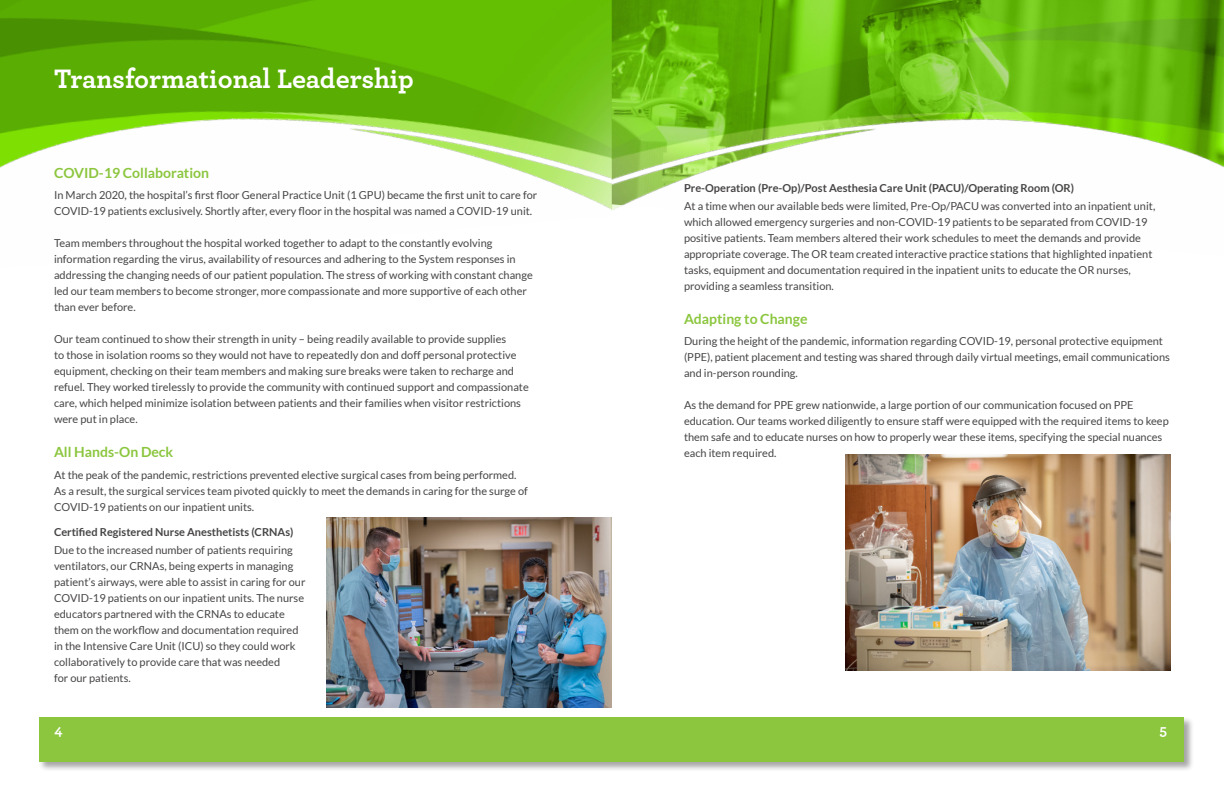
<style>
.page{position:relative;width:1224px;height:792px;background:#fff}
.page>*{position:absolute;margin:0;border:0;box-sizing:border-box;transform-origin:0 0}
.Header_2{font:700 28px "Archer";letter-spacing:-.005em;color:#fff}
.t1{font:700 15px "Archer";color:#fff}
.S1_Green{font:700 14px "Lato";color:#8bc63e}
.Body_1{font:11px/16px "Lato";color:#474444}
.S2_Grey{font:700 11px "Lato";color:#474444}
</style>
<div class="page">
<div style="left:39px;top:716px;width:1155px;height:56px;background:#231f20;opacity:.4"></div>
<div style="left:40px;top:717px;width:1144px;height:45px;background:#8bc63e"></div>
<img style="left:0;top:0;width:575px;height:193px">
<img style="left:327px;top:517px;width:285px;height:190px">
<img style="left:575px;top:0;width:649px;height:210px">
<img style="left:846px;top:454px;width:324px;height:217px">
<p class="Header_2" style="left:54px;top:57px;width:361px">Transformational Leadership</p>
<p class="S1_Green" style="left:54px;top:165px;width:157px">COVID-19 Collaboration</p>
<p class="Body_1" style="left:54px;top:187px;width:485px">In March 2020, the hospital’s first floor General Practice Unit (1 GPU) became the first unit to care for<br>COVID-19 patients exclusively. Shortly after, every floor in the hospital was named a COVID-19 unit.</p>
<p class="Body_1" style="left:54px;top:235px;width:480px">Team members throughout the hospital worked together to adapt to the constantly evolving information regarding the virus, availability of resources and adhering to the System responses in addressing the changing needs of our patient population. The stress of working with constant change led our team members to become stronger, more compassionate and more supportive of each other than ever before.</p>
<p class="Body_1" style="left:54px;top:331px;width:476px">Our team continued to show their strength in unity – being readily available to provide supplies<br>to those in isolation rooms so they would not have to repeatedly don and doff personal protective equipment, checking on their team members and making sure breaks were taken to recharge and refuel. They worked tirelessly to provide the community with continued support and compassionate care, which helped minimize isolation between patients and their families when visitor restrictions were put in place.</p>
<p class="S1_Green" style="left:54px;top:444px;width:121px">All Hands-On Deck</p>
<p class="Body_1" style="left:54px;top:467px;width:475px">At the peak of the pandemic, restrictions prevented elective surgical cases from being performed.<br>As a result, the surgical services team pivoted quickly to meet the demands in caring for the surge of<br>COVID-19 patients on our inpatient units.</p>
<p class="S2_Grey" style="left:54px;top:525px;width:241px">Certified Registered Nurse Anesthetists (CRNAs)</p>
<p class="Body_1" style="left:54px;top:542px;width:253px">Due to the increased number of patients requiring ventilators, our CRNAs, being experts in managing patient’s airways, were able to assist in caring for our COVID-19 patients on our inpatient units. The nurse educators partnered with the CRNAs to educate them on the workflow and documentation required in the Intensive Care Unit (ICU) so they could work collaboratively to provide care that was needed<br>for our patients.</p>
<p class="S2_Grey" style="left:684px;top:182px;width:392px">Pre-Operation (Pre-Op)/Post Aesthesia Care Unit (PACU)/Operating Room (OR)</p>
<p class="Body_1" style="left:684px;top:198px;width:473px">At a time when our available beds were limited, Pre-Op/PACU was converted into an inpatient unit, which allowed emergency surgeries and non-COVID-19 patients to be separated from COVID-19 positive patients. Team members altered their work schedules to meet the demands and provide appropriate coverage. The OR team created interactive practice stations that highlighted inpatient tasks, equipment and documentation required in the inpatient units to educate the OR nurses, providing a seamless transition.</p>
<p class="S1_Green" style="left:684px;top:311px;width:125px">Adapting to Change</p>
<p class="Body_1" style="left:684px;top:333px;width:488px">During the height of the pandemic, information regarding COVID-19, personal protective equipment (PPE), patient placement and testing was shared through daily virtual meetings, email communications and in-person rounding.</p>
<p class="Body_1" style="left:684px;top:397px;width:486px">As the demand for PPE grew nationwide, a large portion of our communication focused on PPE education. Our teams worked diligently to ensure staff were equipped with the required items to keep them safe and to educate nurses on how to properly wear these items, specifying the special nuances each item required.</p>
<p class="t1" style="left:54px;top:718px;width:10px">4</p>
<p class="t1" style="left:1160px;top:718px;width:9px">5</p>
</div>
